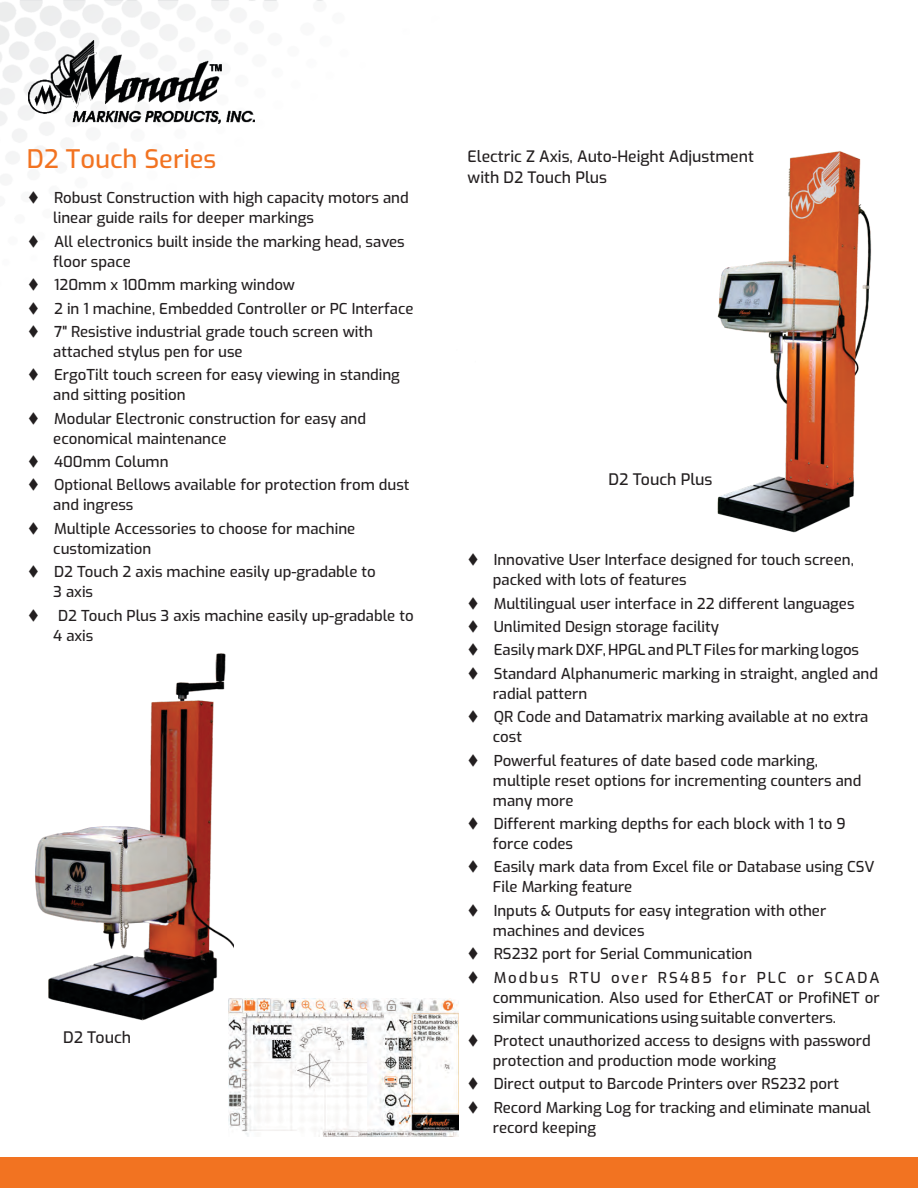
<style>
.page{position:relative;width:918px;height:1188px;background:#fff}
.page>*{position:absolute;margin:0;border:0;box-sizing:border-box;transform-origin:0 0}
.t1{font:500 25.5px "Exo";color:#f27321}
.t2{font:500 15.9px "Exo";color:#231f20}
.t3{font:500 15.75px/21px "Exo";color:#231f20}
.t4{font:500 15px/20px "Exo";color:#231f20}
</style>
<div class="page">
<div style="left:0;top:1158px;width:918px;height:30px;background:#f27321"></div>
<img style="left:28px;top:40px;width:227px;height:83px">
<img style="left:717px;top:151px;width:155px;height:382px">
<img style="left:228px;top:999px;width:230px;height:138px">
<img style="left:35px;top:653px;width:198px;height:375px">
<h1 class="t1" style="left:27px;top:142px;width:191px">D2 Touch Series</h1>
<p class="t4" style="left:53px;top:188px;width:357px;text-indent:-26px">▼ Robust Construction with high capacity motors and linear guide rails for deeper markings</p>
<p class="t4" style="left:53px;top:232px;width:353px;text-indent:-26px">▼ All electronics built inside the marking head, saves floor space</p>
<p class="t4" style="left:28px;top:275px;width:269px">▼ 120mm x 100mm marking window</p>
<p class="t4" style="left:28px;top:299px;width:387px">▼ 2 in 1 machine, Embedded Controller or PC Interface</p>
<p class="t4" style="left:53px;top:322px;width:321px;text-indent:-26px">▼ 7" Resistive industrial grade touch screen with attached stylus pen for use</p>
<p class="t4" style="left:53px;top:365px;width:348px;text-indent:-26px">▼ ErgoTilt touch screen for easy viewing in standing and sitting position</p>
<p class="t4" style="left:53px;top:409px;width:314px;text-indent:-26px">▼ Modular Electronic construction for easy and economical maintenance</p>
<p class="t4" style="left:28px;top:452px;width:142px">▼ 400mm Column</p>
<p class="t4" style="left:53px;top:475px;width:358px;text-indent:-26px">▼ Optional Bellows available for protection from dust and ingress</p>
<p class="t4" style="left:53px;top:519px;width:304px;text-indent:-26px">▼ Multiple Accessories to choose for machine customization</p>
<p class="t4" style="left:53px;top:562px;width:324px;text-indent:-26px">▼ D2 Touch 2 axis machine easily up-gradable to<br>3 axis</p>
<p class="t4" style="left:53px;top:606px;width:362px;text-indent:-26px">▼ D2 Touch Plus 3 axis machine easily up-gradable to<br>4 axis</p>
<p class="t2" style="left:63px;top:1027px;width:70px">D2 Touch</p>
<p class="t3" style="left:468px;top:146px;width:288px">Electric Z Axis, Auto-Height Adjustment with D2 Touch Plus</p>
<p class="t2" style="left:608px;top:469px;width:106px">D2 Touch Plus</p>
<p class="t4" style="left:493px;top:550px;width:362px;text-indent:-26px">▼ Innovative User Interface designed for touch screen, packed with lots of features</p>
<p class="t4" style="left:467px;top:594px;width:389px">▼ Multilingual user interface in 22 different languages</p>
<p class="t4" style="left:467px;top:617px;width:253px">▼ Unlimited Design storage facility</p>
<p class="t4" style="left:467px;top:640px;width:393px">▼ Easily mark DXF, HPGL and PLT Files for marking logos</p>
<p class="t4" style="left:493px;top:664px;width:387px;text-indent:-26px">▼ Standard Alphanumeric marking in straight, angled and radial pattern</p>
<p class="t4" style="left:493px;top:707px;width:377px;text-indent:-26px">▼ QR Code and Datamatrix marking available at no extra cost</p>
<p class="t4" style="left:493px;top:751px;width:370px;text-indent:-26px">▼ Powerful features of date based code marking, multiple reset options for incrementing counters and many more</p>
<p class="t4" style="left:493px;top:814px;width:354px;text-indent:-26px">▼ Different marking depths for each block with 1 to 9 force codes</p>
<p class="t4" style="left:493px;top:857px;width:383px;text-indent:-26px">▼ Easily mark data from Excel file or Database using CSV<br>File Marking feature</p>
<p class="t4" style="left:493px;top:901px;width:335px;text-indent:-26px">▼ Inputs &amp; Outputs for easy integration with other machines and devices</p>
<p class="t4" style="left:467px;top:944px;width:287px">▼ RS232 port for Serial Communication</p>
<p class="t4" style="left:493px;top:967px;width:388px;text-align:justify;text-indent:-26px">▼ Modbus RTU over RS485 for PLC or SCADA communication. Also used for EtherCAT or ProfiNET or similar communications using suitable converters.</p>
<p class="t4" style="left:493px;top:1031px;width:379px;text-indent:-26px">▼ Protect unauthorized access to designs with password protection and production mode working</p>
<p class="t4" style="left:467px;top:1074px;width:373px">▼ Direct output to Barcode Printers over RS232 port</p>
<p class="t4" style="left:493px;top:1098px;width:379px;text-indent:-26px">▼ Record Marking Log for tracking and eliminate manual record keeping</p>
</div>
